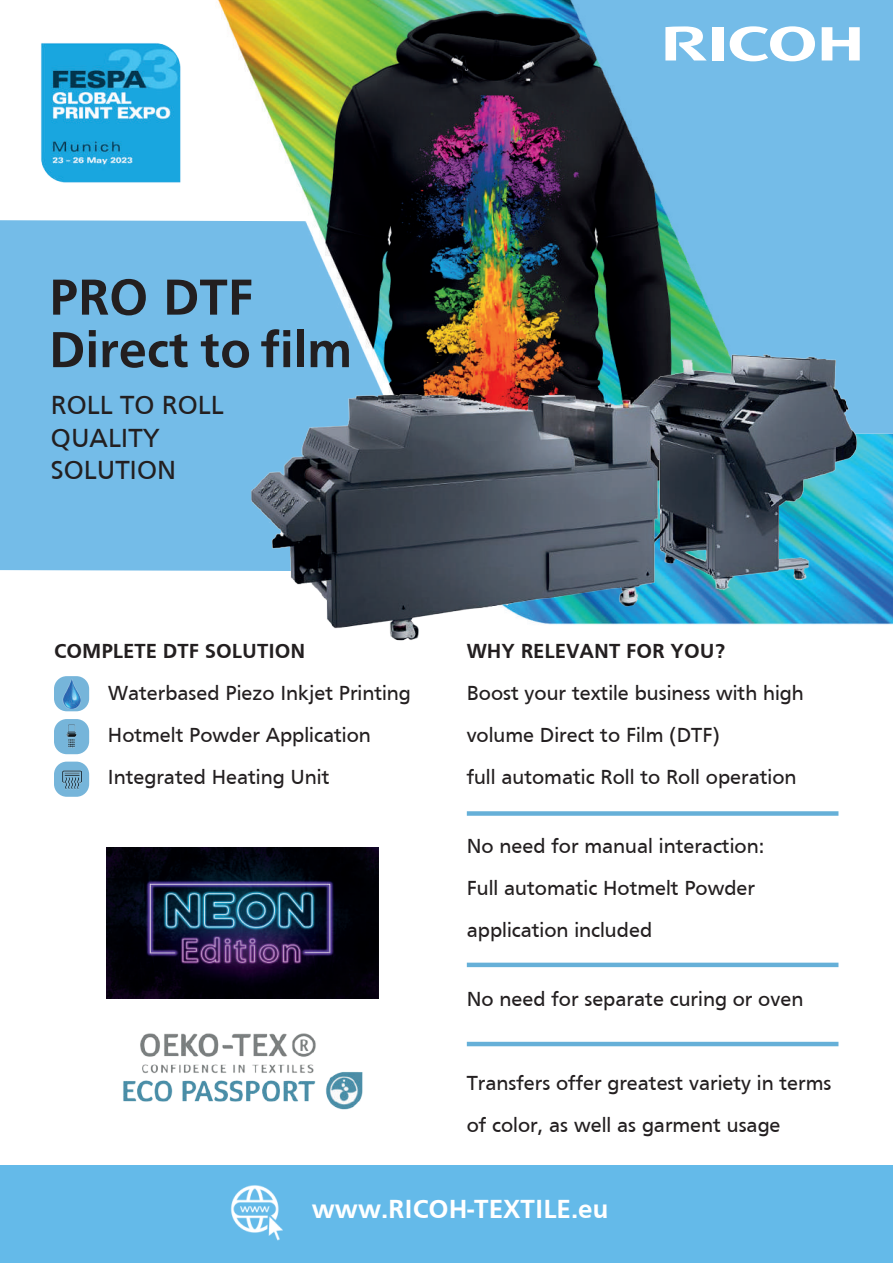
<style>
.page{position:relative;width:893px;height:1263px;background:#fff}
.page>*{position:absolute;margin:0;border:0;box-sizing:border-box;transform-origin:0 0}
.t1{font:700 52.5px/52.5px "Frutiger";color:#231f20}
.t2{font:27px/32.4px "Frutiger";color:#231f20}
.t3{font:700 27px "Frutiger";color:#fff}
.t4{font:21px/42px "Frutiger";color:#231f20}
.t5{font:700 21px "Frutiger";color:#231f20}
</style>
<div class="page">
<div style="left:0;top:220px;width:147px;height:351px;background:#74bce8"></div>
<div style="left:0;top:1165px;width:893px;height:98px;background:#64bae9"></div>
<img style="left:147px;top:0;width:746px;height:625px">
<img style="left:470px;top:0;width:423px;height:498px">
<svg style="left:730px;top:26px;width:85px;height:35px"></svg>
<svg style="left:822px;top:27px;width:38px;height:33px"></svg>
<div style="left:712px;top:27px;width:11px;height:33px;background:#fff"></div>
<svg style="left:665px;top:26px;width:42px;height:34px"></svg>
<div style="left:54px;top:676px;width:35px;height:35px;background:#76b5da;border-radius:13px"></div>
<img style="left:62px;top:679px;width:19px;height:29px">
<div style="left:54px;top:762px;width:35px;height:35px;background:#76b5da;border-radius:13px"></div>
<div style="left:54px;top:719px;width:35px;height:35px;background:#76b5da;border-radius:13px"></div>
<img style="left:66px;top:724px;width:11px;height:24px">
<img style="left:62px;top:770px;width:20px;height:20px">
<img style="left:107px;top:847px;width:271px;height:151px">
<div style="left:467px;top:811px;width:371px;height:5px;background:#66b0d8"></div>
<hr style="left:467px;top:963px;width:371px;height:4px;background:#66b0d8">
<img style="left:232px;top:320px;width:643px;height:321px">
<img style="left:230px;top:1185px;width:53px;height:56px">
<img style="left:41px;top:37px;width:145px;height:151px">
<img style="left:123px;top:1033px;width:240px;height:77px">
<hr style="left:467px;top:1042px;width:371px;height:4px;background:#66b0d8">
<h1 class="t1" style="left:49px;top:270px;width:305px">PRO DTF<br>Direct to film</h1>
<p class="t2" style="left:51px;top:389px;width:174px">ROLL TO ROLL<br>QUALITY<br>SOLUTION</p>
<p class="t5" style="left:54px;top:639px;width:253px">COMPLETE DTF SOLUTION</p>
<p class="t4" style="left:108px;top:672px;width:304px">Waterbased Piezo Inkjet Printing<br>Hotmelt Powder Application<br>Integrated Heating Unit</p>
<p class="t5" style="left:467px;top:639px;width:260px">WHY RELEVANT FOR YOU?</p>
<p class="t4" style="left:467px;top:672px;width:338px">Boost your textile business with high volume Direct to Film (DTF)<br>full automatic Roll to Roll operation</p>
<p class="t4" style="left:467px;top:825px;width:299px">No need for manual interaction:<br>Full automatic Hotmelt Powder application included</p>
<p class="t4" style="left:467px;top:978px;width:338px">No need for separate curing or oven</p>
<p class="t4" style="left:467px;top:1062px;width:366px">Transfers offer greatest variety in terms of color, as well as garment usage</p>
<p class="t3" style="left:312px;top:1193px;width:298px">www.RICOH-TEXTILE.eu</p>
</div>
